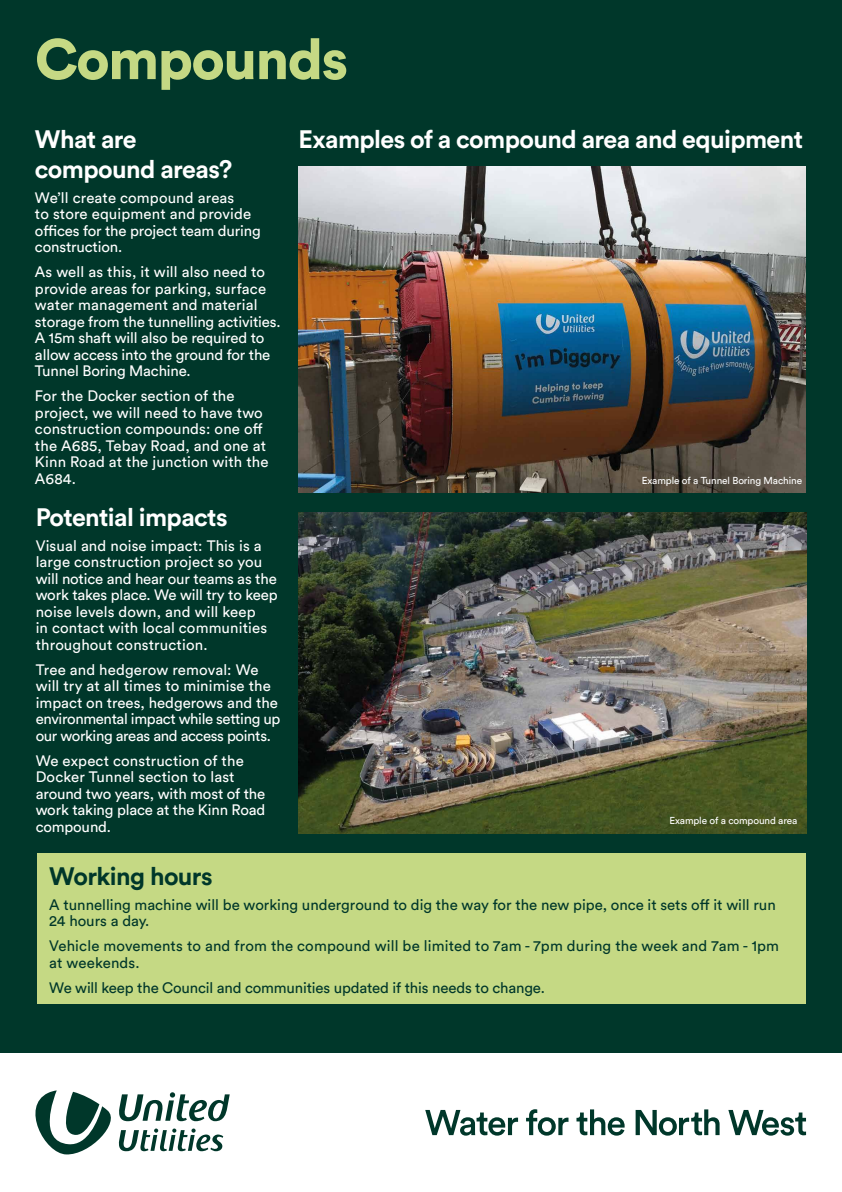
<style>
.page{position:relative;width:842px;height:1192px;background:#fff}
.page>*{position:absolute;margin:0;border:0;box-sizing:border-box;transform-origin:0 0}
.t1{font:900 56.5px "Circular Std";letter-spacing:-.025em;color:#c5d984}
.t2{font:700 25px/30px "Circular Std";letter-spacing:-.025em;color:#fff}
.t3{font:700 25px "Circular Std";letter-spacing:-.025em;color:#00372a}
.t4{font:15px/16.5px "Circular Std";letter-spacing:.005em;color:#fff}
.t5{font:15px/16.5px "Circular Std";color:#00372a}
.t6{font:10px "Circular Std";letter-spacing:-.01em;color:#fff}
</style>
<div class="page">
<div style="left:0;top:0;width:842px;height:1053px;background:#00372a"></div>
<svg style="left:425px;top:1109px;width:381px;height:27px"></svg>
<svg style="left:35px;top:1090px;width:195px;height:64px"></svg>
<div style="left:38px;top:853px;width:768px;height:151px;background:#c5d984"></div>
<img style="left:299px;top:166px;width:507px;height:327px">
<img style="left:299px;top:513px;width:507px;height:320px">
<h1 class="t1" style="left:35px;top:22px;width:315px">Compounds</h1>
<h2 class="t2" style="left:35px;top:123px;width:199px">What are compound areas?</h2>
<p class="t4" style="left:35px;top:189px;width:227px">We’ll create compound areas<br>to store equipment and provide offices for the project team during construction.</p>
<p class="t4" style="left:35px;top:263px;width:247px">As well as this, it will also need to provide areas for parking, surface water management and material storage from the tunnelling activities.<br>A 15m shaft will also be required to allow access into the ground for the Tunnel Boring Machine.</p>
<p class="t4" style="left:35px;top:387px;width:235px">For the Docker section of the project, we will need to have two construction compounds: one off the A685, Tebay Road, and one at<br>Kinn Road at the junction with the<br>A684.</p>
<h2 class="t2" style="left:299px;top:123px;width:506px">Examples of a compound area and equipment</h2>
<p class="t6" style="left:642px;top:475px;width:162px">Example of a Tunnel Boring Machine</p>
<h2 class="t2" style="left:36px;top:501px;width:194px">Potential impacts</h2>
<p class="t4" style="left:36px;top:537px;width:243px">Visual and noise impact: This is a large construction project so you will notice and hear our teams as the work takes place. We will try to keep noise levels down, and will keep<br>in contact with local communities throughout construction.</p>
<p class="t4" style="left:36px;top:661px;width:246px">Tree and hedgerow removal: We will try at all times to minimise the impact on trees, hedgerows and the environmental impact while setting up our working areas and access points.</p>
<p class="t4" style="left:36px;top:752px;width:231px">We expect construction of the<br>Docker Tunnel section to last around two years, with most of the work taking place at the Kinn Road compound.</p>
<p class="t6" style="left:669px;top:815px;width:130px">Example of a compound area</p>
<h2 class="t3" style="left:49px;top:860px;width:165px">Working hours</h2>
<p class="t5" style="left:49px;top:896px;width:728px">A tunnelling machine will be working underground to dig the way for the new pipe, once it sets off it will run<br>24 hours a day.</p>
<p class="t5" style="left:49px;top:938px;width:731px">Vehicle movements to and from the compound will be limited to 7am - 7pm during the week and 7am - 1pm at weekends.</p>
<p class="t5" style="left:49px;top:979px;width:497px">We will keep the Council and communities updated if this needs to change.</p>
</div>
